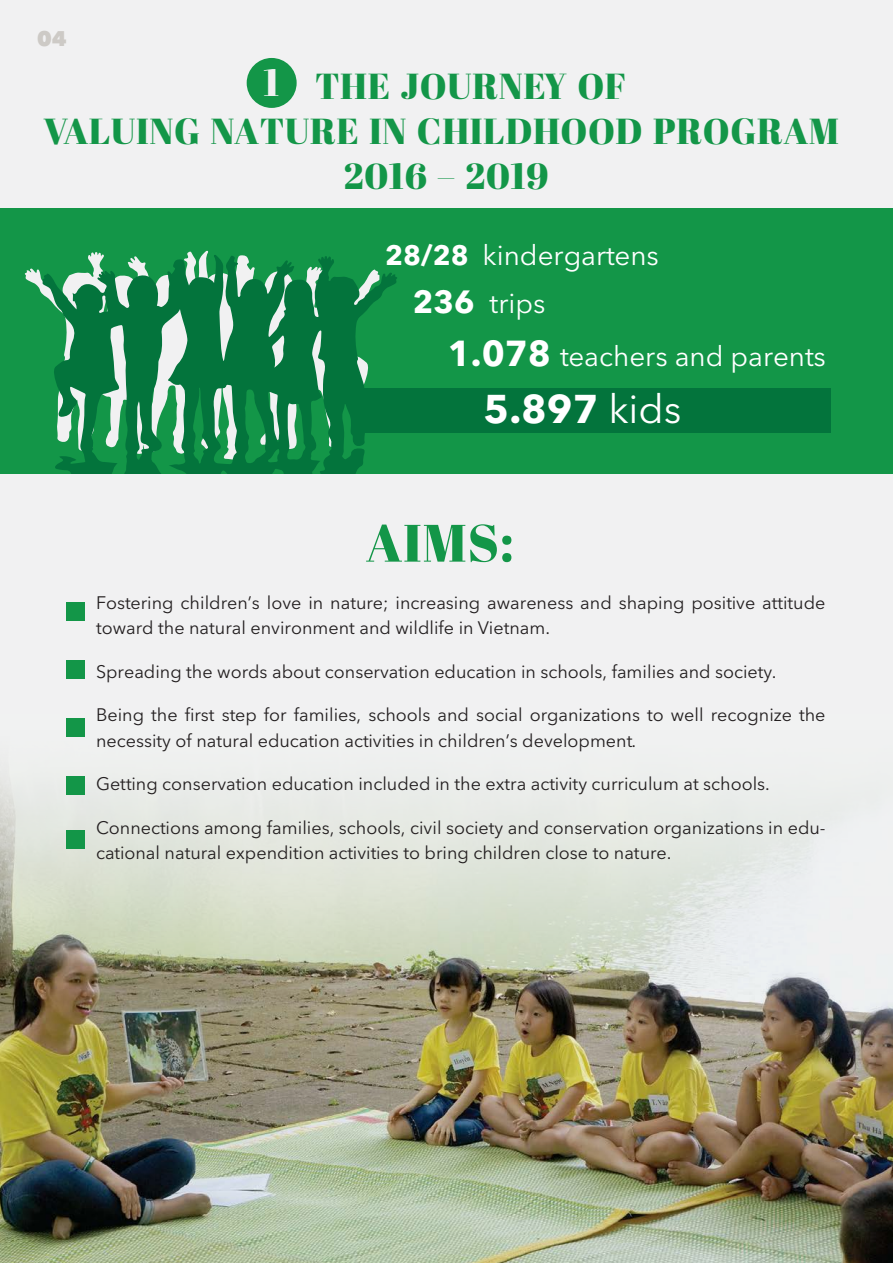
<style>
.page{position:relative;width:893px;height:1263px;background:#f1f1f2}
.page>*{position:absolute;margin:0;border:0;box-sizing:border-box;transform-origin:0 0}
.t1{font:52.5px "VNF Abril Fatface";color:#139648}
.t2{font:700 39.75px "Avenir Next LT Pro";color:#fff}
.t3{font:37.5px "VNF Abril Fatface";color:#f1f1f2}
.t4{font:36px "VNF Abril Fatface";letter-spacing:.015em;color:#139648}
.t5{font:27.9px/48.2px "Avenir Next LT Pro";color:#fff}
.t6{font:800 21px "Avenir Next LT Pro";color:#cdcac6}
.t7{font:18px/25.5px "Avenir Next LT Pro";color:#231f20}
.s1{font-weight:700}
.s2{font-weight:700;font-size:31.8px}
.s3{font-weight:700;font-size:35.85px}
.s4{font-weight:400}
</style>
<div class="page">
<div style="left:0;top:208px;width:893px;height:266px;background:#139648"></div>
<svg style="left:24px;top:251px;width:185px;height:44px"></svg>
<svg style="left:43px;top:255px;width:355px;height:219px;fill:#03743c"></svg>
<div style="left:355px;top:388px;width:475px;height:44px;background:#03743c"></div>
<img style="left:0;top:979px;width:893px;height:284px">
<svg style="left:0;top:773px;width:819px;height:206px"></svg>
<div style="left:247px;top:58px;width:50px;height:50px;background:#139648;border-radius:50%"></div>
<div style="left:66px;top:603px;width:19px;height:18px;background:#139648"></div>
<div style="left:66px;top:660px;width:19px;height:19px;background:#139648"></div>
<div style="left:66px;top:718px;width:19px;height:19px;background:#139648"></div>
<div style="left:66px;top:776px;width:19px;height:18px;background:#139648"></div>
<div style="left:66px;top:830px;width:19px;height:19px;background:#139648"></div>
<p class="t6" style="left:37px;top:25px;width:31px">04</p>
<h3 class="t3" style="left:263px;top:54px;width:17px">1</h3>
<h3 class="t4" style="left:315px;top:59px;width:313px">THE JOURNEY OF</h3>
<h3 class="t4" style="left:43px;top:104px;width:797px">VALUING NATURE IN CHILDHOOD PROGRAM</h3>
<h3 class="t4" style="left:344px;top:149px;width:206px">2016 – 2019</h3>
<h3 class="t5" style="left:413px;top:230px;width:247px;text-indent:-28px"><span class="s1">28/28</span> kindergartens<br><span class="s2">236</span> trips</h3>
<h3 class="t5" style="left:448px;top:331px;width:380px"><span class="s3">1.078</span> teachers and parents</h3>
<h2 class="t2" style="left:484px;top:375px;width:199px">5.897 <span class="s4">kids</span></h2>
<h1 class="t1" style="left:366px;top:503px;width:149px">AIMS:</h1>
<p class="t7" style="left:96px;top:589px;width:731px">Fostering children’s love in nature; increasing awareness and shaping positive attitude toward the natural environment and wildlife in Vietnam.</p>
<p class="t7" style="left:96px;top:658px;width:682px">Spreading the words about conservation education in schools, families and society.</p>
<p class="t7" style="left:96px;top:701px;width:731px">Being the first step for families, schools and social organizations to well recognize the necessity of natural education activities in children’s development.</p>
<p class="t7" style="left:96px;top:770px;width:675px">Getting conservation education included in the extra activity curriculum at schools.</p>
<p class="t7" style="left:96px;top:814px;width:731px">Connections among families, schools, civil society and conservation organizations in edu&shy;cational natural expendition activities to bring children close to nature.</p>
</div>
